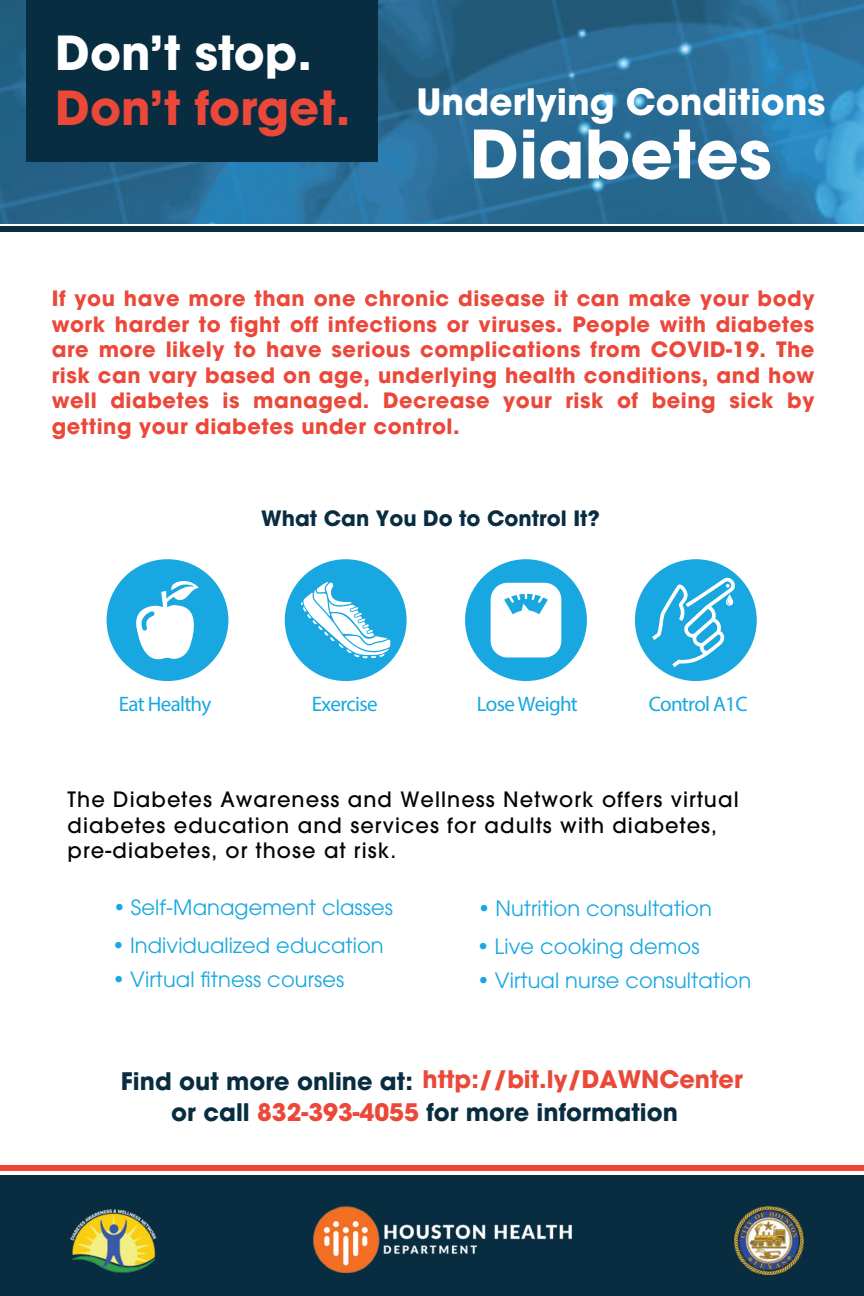
<style>
.page{position:relative;width:864px;height:1296px;background:#fff}
.page>*{position:absolute;margin:0;border:0;box-sizing:border-box;transform-origin:0 0}
.t1{font:700 66px "ITC Avant Garde Pro";color:#fff}
.t2{font:700 46.5px "ITC Avant Garde Pro";color:#eb4839}
.t3{font:700 46.5px "ITC Avant Garde Pro";color:#fff}
.t4{font:700 36px "ITC Avant Garde Pro";color:#fff}
.t5{font:700 24px/33px "ITC Avant Garde Pro";color:#092d40;text-align:center}
.t6{font:700 21px/25.5px "ITC Avant Garde Pro";letter-spacing:.025em;color:#eb4839;text-align:justify}
.t7{font:21px "ITC Avant Garde Pro";letter-spacing:.005em;color:#18a7e0}
.t8{font:500 21px/25.5px "ITC Avant Garde Pro";letter-spacing:.05em;color:#040503}
.t9{font:21px "Myriad Pro";letter-spacing:-.035em;color:#18a7e0}
.t10{font:700 21px "ITC Avant Garde Pro";color:#082d40}
.s1{color:#eb4839}
</style>
<div class="page">
<img style="left:0;top:0;width:864px;height:224px">
<div style="left:27px;top:0;width:351px;height:162px;background:#082d40"></div>
<div style="left:0;top:227px;width:864px;height:5px;background:#0a2c3f"></div>
<div style="left:107px;top:559px;width:121px;height:122px;background:#18a7e0;border-radius:50%"></div>
<svg style="left:136px;top:581px;width:63px;height:79px"></svg>
<div style="left:285px;top:559px;width:122px;height:122px;background:#18a7e0;border-radius:50%"></div>
<svg style="left:301px;top:582px;width:90px;height:76px"></svg>
<div style="left:465px;top:559px;width:122px;height:122px;background:#18a7e0;border-radius:50%"></div>
<svg style="left:491px;top:582px;width:70px;height:75px;background:#dcf1fa"></svg>
<div style="left:635px;top:559px;width:122px;height:122px;background:#18a7e0;border-radius:50%"></div>
<svg style="left:652px;top:576px;width:84px;height:91px"></svg>
<div style="left:0;top:1175px;width:864px;height:121px;background:#092d40"></div>
<div style="left:0;top:1165px;width:864px;height:5px;background:#ee4537"></div>
<img style="left:313px;top:1206px;width:259px;height:67px">
<img style="left:734px;top:1206px;width:69px;height:69px">
<img style="left:70px;top:1209px;width:87px;height:63px">
<h2 class="t3" style="left:56px;top:22px;width:258px">Don’t stop.</h2>
<h2 class="t2" style="left:56px;top:77px;width:296px">Don’t forget.</h2>
<h3 class="t4" style="left:416px;top:78px;width:411px">Underlying Conditions</h3>
<h1 class="t1" style="left:470px;top:110px;width:303px">Diabetes</h1>
<p class="t6" style="left:52px;top:286px;width:764px">If you have more than one chronic disease it can make your body work harder to fight off infections or viruses. People with diabetes are more likely to have serious complications from COVID-19. The risk can vary based on age, underlying health conditions, and how well diabetes is managed. Decrease your risk of being sick by getting your diabetes under control.</p>
<p class="t10" style="left:261px;top:504px;width:340px">What Can You Do to Control It?</p>
<p class="t9" style="left:119px;top:691px;width:94px">Eat Healthy</p>
<p class="t9" style="left:312px;top:691px;width:67px">Exercise</p>
<p class="t9" style="left:477px;top:691px;width:103px">Lose Weight</p>
<p class="t9" style="left:649px;top:691px;width:100px">Control A1C</p>
<p class="t8" style="left:68px;top:787px;width:673px">The Diabetes Awareness and Wellness Network offers virtual diabetes education and services for adults with diabetes, pre-diabetes, or those at risk.</p>
<p class="t7" style="left:113px;top:894px;width:281px">• Self-Management classes</p>
<p class="t7" style="left:112px;top:932px;width:273px">• Individualized education</p>
<p class="t7" style="left:113px;top:967px;width:233px">• Virtual fitness courses</p>
<p class="t7" style="left:478px;top:895px;width:236px">• Nutrition consultation</p>
<p class="t7" style="left:477px;top:933px;width:224px">• Live cooking demos</p>
<p class="t7" style="left:477px;top:967px;width:276px">• Virtual nurse consultation</p>
<p class="t5" style="left:121px;top:1062px;width:623px">Find out more online at: <span class="s1">http://bit.ly/DAWNCenter </span>or call <span class="s1">832-393-4055</span> for more information</p>
</div>
